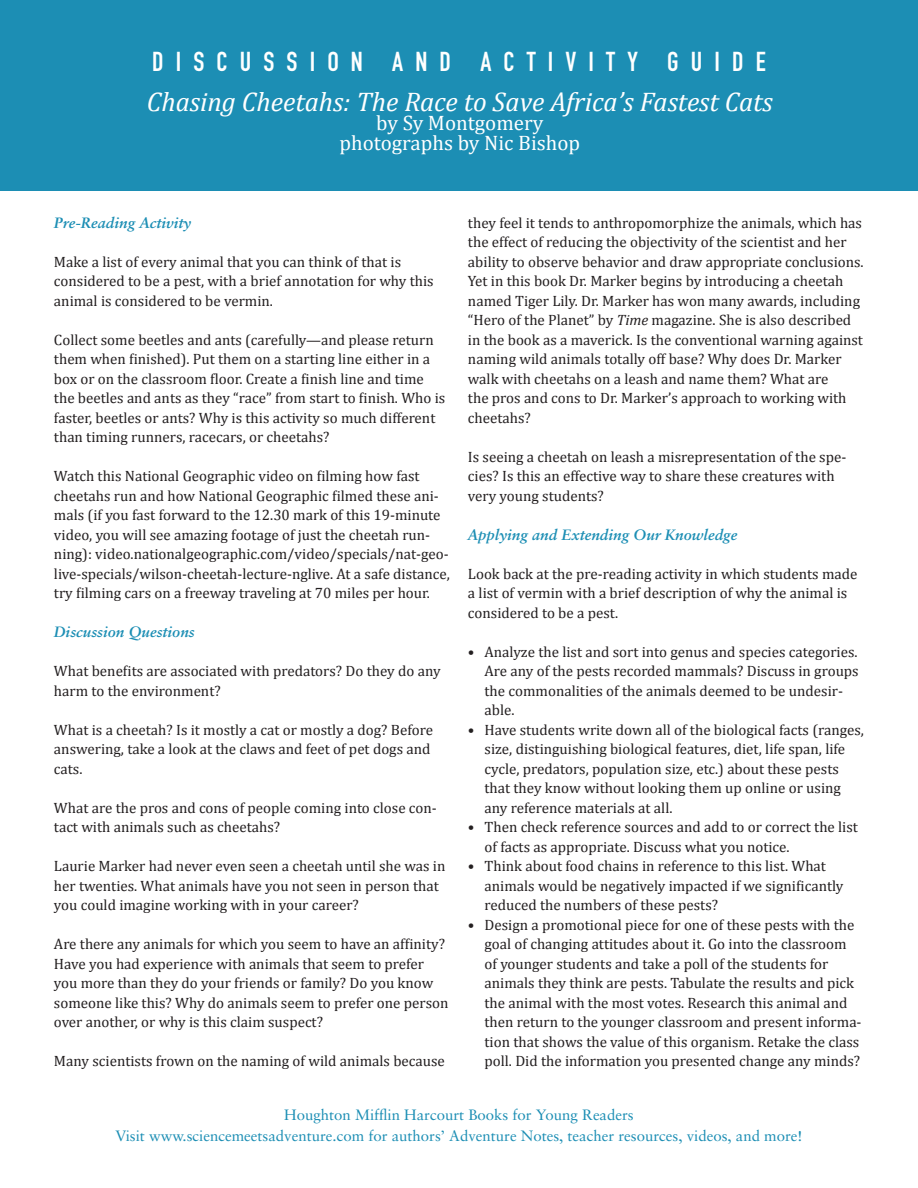
<style>
.page{position:relative;width:918px;height:1188px;background:#fff}
.page>*{position:absolute;margin:0;border:0;box-sizing:border-box;transform-origin:0 0}
.t1{font:italic 27px "Cambria";color:#fff}
.t2{font:27px "DIN Engschrift Std";letter-spacing:.45em;color:#fff}
.t3{font:21px/19.5px "Cambria";color:#fff;text-align:center}
.t4{font:15px/19.5px "Cambria";color:#231f20}
.t5{font:15px/21px "Sabon";color:#1c8eb4;text-align:center}
.t6{font:italic 700 15px "Sabon";color:#1c8eb4}
.s1{font-style:italic}
</style>
<div class="page">
<div style="left:0;top:0;width:918px;height:191px;background:#1c8eb4"></div>
<h1 class="t2" style="left:152px;top:46px;width:615px">DISCUSSION AND ACTIVITY GUIDE</h1>
<h1 class="t1" style="left:147px;top:82px;width:628px">Chasing Cheetahs: The Race to Save Africa’s Fastest Cats</h1>
<h2 class="t3" style="left:339px;top:113px;width:242px">by Sy Montgomery photographs by Nic Bishop</h2>
<p class="t6" style="left:54px;top:213px;width:139px">Pre-Reading Activity</p>
<p class="t4" style="left:54px;top:252px;width:381px">Make a list of every animal that you can think of that is considered to be a pest, with a brief annotation for why this animal is considered to be vermin.</p>
<p class="t4" style="left:54px;top:330px;width:393px">Collect some beetles and ants (carefully—and please return them when finished). Put them on a starting line either in a box or on the classroom floor. Create a finish line and time the beetles and ants as they “race” from start to finish. Who is faster, beetles or ants? Why is this activity so much different than timing runners, racecars, or cheetahs?</p>
<p class="t4" style="left:54px;top:466px;width:397px">Watch this National Geographic video on filming how fast cheetahs run and how National Geographic filmed these ani&shy;mals (if you fast forward to the 12.30 mark of this 19-minute video, you will see amazing footage of just the cheetah run&shy;ning): video.nationalgeographic.com/video/specials/nat-geo&shy;live-specials/wilson-cheetah-lecture-nglive. At a safe distance, try filming cars on a freeway traveling at 70 miles per hour.</p>
<p class="t6" style="left:54px;top:623px;width:142px">Discussion Questions</p>
<p class="t4" style="left:54px;top:661px;width:388px">What benefits are associated with predators? Do they do any harm to the environment?</p>
<p class="t4" style="left:54px;top:720px;width:381px">What is a cheetah? Is it mostly a cat or mostly a dog? Before answering, take a look at the claws and feet of pet dogs and cats.</p>
<p class="t4" style="left:54px;top:798px;width:384px">What are the pros and cons of people coming into close con&shy;tact with animals such as cheetahs?</p>
<p class="t4" style="left:54px;top:856px;width:393px">Laurie Marker had never even seen a cheetah until she was in her twenties. What animals have you not seen in person that you could imagine working with in your career?</p>
<p class="t4" style="left:54px;top:934px;width:396px">Are there any animals for which you seem to have an affinity?<br>Have you had experience with animals that seem to prefer you more than they do your friends or family? Do you know someone like this? Why do animals seem to prefer one person over another, or why is this claim suspect?</p>
<p class="t4" style="left:54px;top:1051px;width:392px">Many scientists frown on the naming of wild animals because</p>
<p class="t4" style="left:468px;top:213px;width:397px">they feel it tends to anthropomorphize the animals, which has the effect of reducing the objectivity of the scientist and her ability to observe behavior and draw appropriate conclusions.<br>Yet in this book Dr. Marker begins by introducing a cheetah named Tiger Lily. Dr. Marker has won many awards, including “Hero of the Planet” by <span class="s1">Time</span> magazine. She is also described in the book as a maverick. Is the conventional warning against naming wild animals totally off base? Why does Dr. Marker walk with cheetahs on a leash and name them? What are<br>the pros and cons to Dr. Marker’s approach to working with cheetahs?</p>
<p class="t4" style="left:468px;top:447px;width:380px">Is seeing a cheetah on leash a misrepresentation of the spe&shy;cies? Is this an effective way to share these creatures with very young students?</p>
<p class="t6" style="left:468px;top:525px;width:271px">Applying and Extending Our Knowledge</p>
<p class="t4" style="left:468px;top:564px;width:391px">Look back at the pre-reading activity in which students made a list of vermin with a brief description of why the animal is considered to be a pest.</p>
<p class="t4" style="left:485px;top:642px;width:376px;text-indent:-17px">• Analyze the list and sort into genus and species categories.<br>Are any of the pests recorded mammals? Discuss in groups the commonalities of the animals deemed to be undesir&shy;able.</p>
<p class="t4" style="left:485px;top:720px;width:381px;text-indent:-17px">• Have students write down all of the biological facts (ranges, size, distinguishing biological features, diet, life span, life cycle, predators, population size, etc.) about these pests that they know without looking them up online or using any reference materials at all.</p>
<p class="t4" style="left:485px;top:817px;width:375px;text-indent:-17px">• Then check reference sources and add to or correct the list of facts as appropriate. Discuss what you notice.</p>
<p class="t4" style="left:485px;top:856px;width:360px;text-indent:-17px">• Think about food chains in reference to this list. What animals would be negatively impacted if we significantly reduced the numbers of these pests?</p>
<p class="t4" style="left:485px;top:915px;width:379px;text-indent:-17px">• Design a promotional piece for one of these pests with the goal of changing attitudes about it. Go into the classroom of younger students and take a poll of the students for animals they think are pests. Tabulate the results and pick the animal with the most votes. Research this animal and then return to the younger classroom and present informa&shy;tion that shows the value of this organism. Retake the class poll. Did the information you presented change any minds?</p>
<p class="t5" style="left:115px;top:1104px;width:689px">Houghton Mifflin Harcourt Books for Young Readers<br>Visit www.sciencemeetsadventure.com for authors’ Adventure Notes, teacher resources, videos, and more!</p>
</div>
